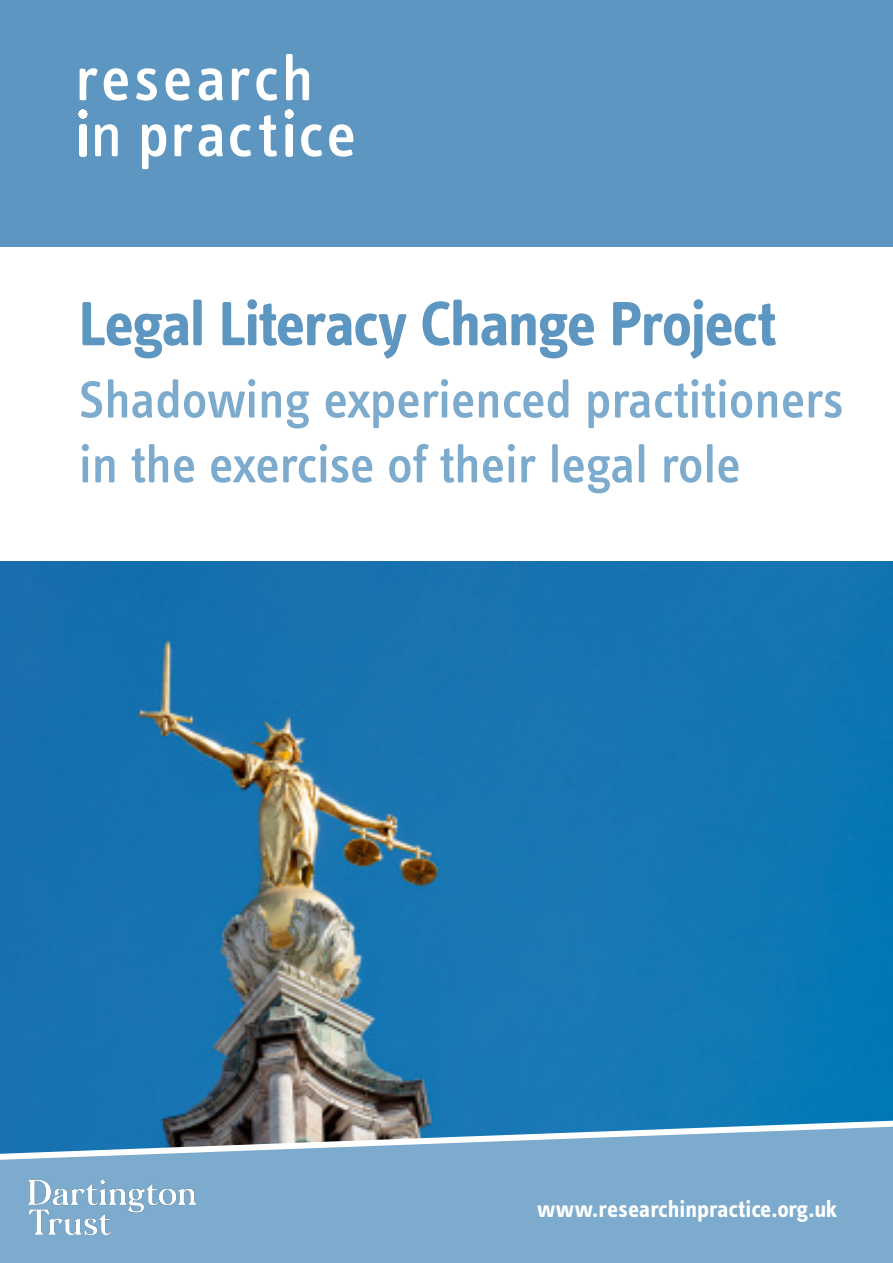
<style>
.page{position:relative;width:893px;height:1263px;background:#fff}
.page>*{position:absolute;margin:0;border:0;box-sizing:border-box;transform-origin:0 0}
.t1{font:700 64.5px "Info Text Pro";letter-spacing:-.03em;color:#5d96c0}
.t2{font:500 54px/64.8px "Info Text Pro";letter-spacing:-.01em;color:#7dabcd}
.Sub_heading{font:700 24px "Info Text Pro";color:#fff}
</style>
<div class="page">
<div style="left:0;top:0;width:893px;height:246px;background:#5d96c0"></div>
<img style="left:0;top:561px;width:893px;height:556px">
<svg style="left:0;top:1117px;width:893px;height:146px;background:#78a6c7"></svg>
<svg style="left:79px;top:54px;width:274px;height:115px"></svg>
<img style="left:28px;top:1179px;width:168px;height:55px">
<p class="t1" style="left:79px;top:285px;width:699px">Legal Literacy Change Project</p>
<p class="t2" style="left:79px;top:366px;width:767px">Shadowing experienced practitioners in the exercise of their legal role</p>
<p class="Sub_heading" style="left:537px;top:1195px;width:302px">www.researchinpractice.org.uk</p>
</div>
